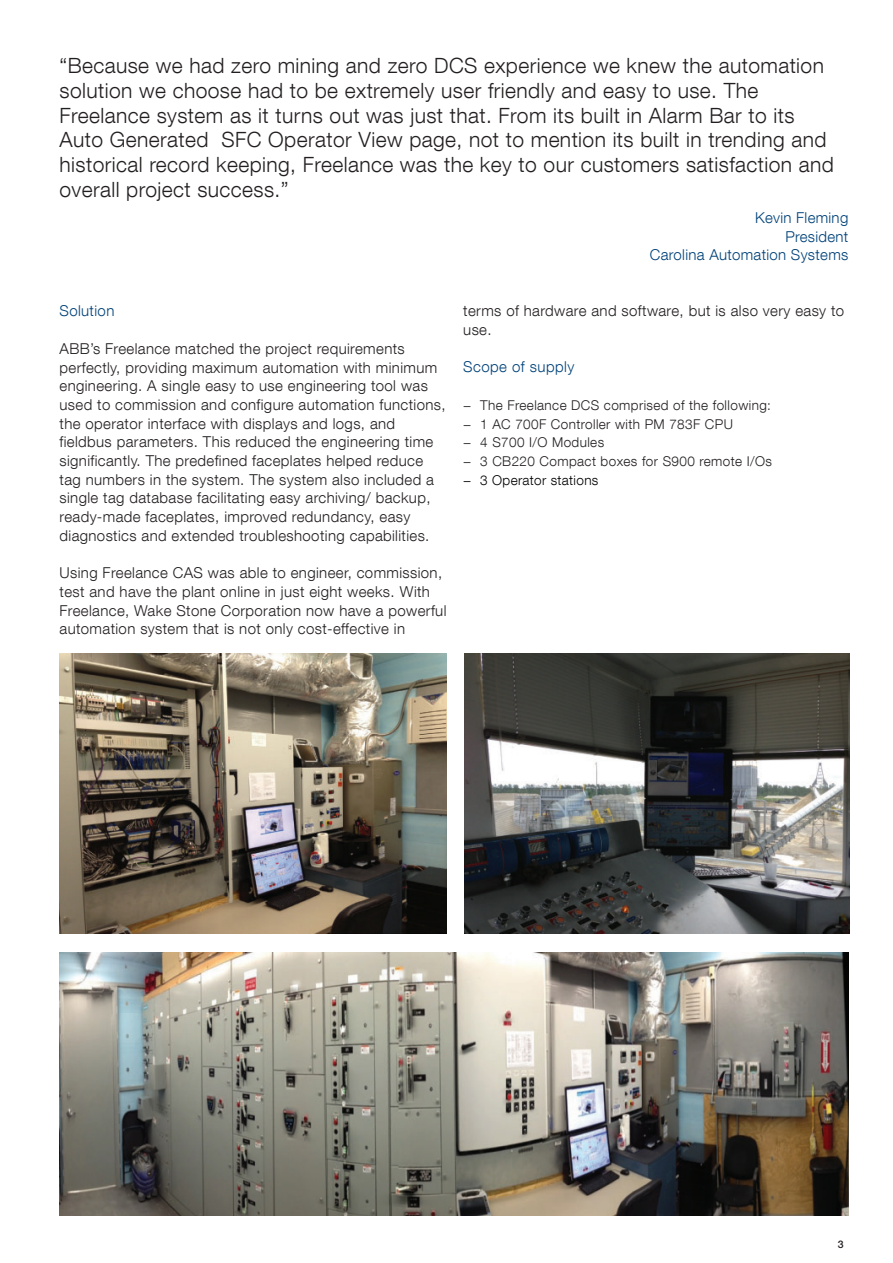
<style>
.page{position:relative;width:893px;height:1263px;background:#fff}
.page>*{position:absolute;margin:0;border:0;box-sizing:border-box;transform-origin:0 0}
.t1{font:300 21px/24.8px "Helvetica Neue LT Com";letter-spacing:.02em;color:#231f20}
.t2{font:300 15px/18.8px "Helvetica Neue LT Com";letter-spacing:.025em;color:#231f20}
.t3{font:300 15px/18.8px "Helvetica Neue LT Com";letter-spacing:.02em;color:#004279;text-align:right}
.t4{font:300 13.5px/18.8px "Helvetica Neue LT Com";letter-spacing:.03em;color:#231f20}
.t5{font:300 13.5px "Helvetica Neue LT Com";letter-spacing:.025em;color:#000002}
.t6{font:500 10.5px "Helvetica Neue LT Pro";color:#231f20}
</style>
<div class="page">
<img style="left:60px;top:653px;width:386px;height:281px">
<img style="left:60px;top:952px;width:788px;height:264px">
<img style="left:465px;top:653px;width:385px;height:281px">
<p class="t1" style="left:60px;top:53px;width:776px">“Because we had zero mining and zero DCS experience we knew the automation solution we choose had to be extremely user friendly and easy to use. The Freelance system as it turns out was just that. From its built in Alarm Bar to its Auto Generated SFC Operator View page, not to mention its built in trending and historical record keeping, Freelance was the key to our customers satisfaction and overall project success.”</p>
<p class="t3" style="left:650px;top:208px;width:200px">Kevin Fleming<br>President<br>Carolina Automation Systems</p>
<p class="t3" style="left:60px;top:301px;width:56px">Solution</p>
<p class="t2" style="left:60px;top:339px;width:388px">ABB’s Freelance matched the project requirements perfectly, providing maximum automation with minimum engineering. A single easy to use engineering tool was used to commission and configure automation functions, the operator interface with displays and logs, and fieldbus parameters. This reduced the engineering time significantly. The predefined faceplates helped reduce tag numbers in the system. The system also included a single tag database facilitating easy archiving/ backup, ready-made faceplates, improved redundancy, easy diagnostics and extended troubleshooting capabilities.</p>
<p class="t2" style="left:60px;top:563px;width:388px">Using Freelance CAS was able to engineer, commission, test and have the plant online in just eight weeks. With Freelance, Wake Stone Corporation now have a powerful automation system that is not only cost-effective in</p>
<p class="t2" style="left:463px;top:301px;width:383px">terms of hardware and software, but is also very easy to use.</p>
<p class="t3" style="left:463px;top:357px;width:113px">Scope of supply</p>
<p class="t4" style="left:463px;top:395px;width:310px">− The Freelance DCS comprised of the following: − 1 AC 700F Controller with PM 783F CPU<br>− 4 S700 I/O Modules<br>− 3 CB220 Compact boxes for S900 remote I/Os</p>
<p class="t5" style="left:463px;top:472px;width:137px">− 3 Operator stations</p>
<p class="t6" style="left:838px;top:1238px;width:7px">3</p>
</div>
